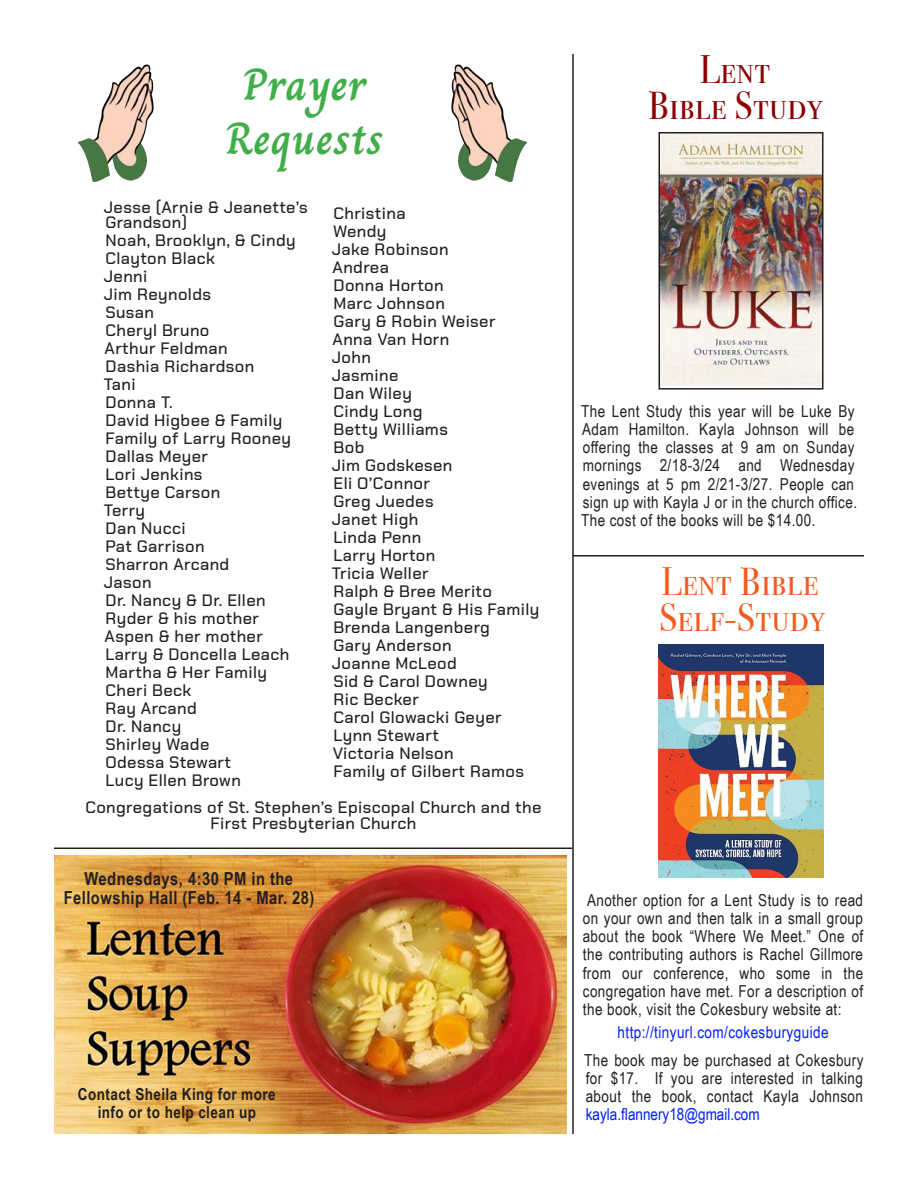
<style>
.page{position:relative;width:918px;height:1188px;background:#fff}
.page>*{position:absolute;margin:0;border:0;box-sizing:border-box;transform-origin:0 0}
.t1{font:700 45px "Charm";letter-spacing:.015em;color:#40ae49}
.t2{font:39.6px "Bodoni Svty Two SCITCTT";letter-spacing:.025em;color:#f45b21;scale:.91 1}
.t3{font:39.6px "Bodoni Svty Two SCITCTT";letter-spacing:.025em;color:#8a0100;scale:.91 1}
.t4{font:700 18px "Arial Narrow";letter-spacing:.025em;color:#231f20}
.t5{font:500 16.5px "Chakra Petch";letter-spacing:.025em;color:#231f20}
.t6{font:16.5px/18.1px "Arial Narrow";letter-spacing:.025em;color:#231f20;text-align:justify}
.t7{font:700 16.5px/18.1px "Arial Narrow";letter-spacing:.025em;color:#231f20;text-align:center}
.t8{font:16.5px "Arial Narrow";letter-spacing:.025em;color:#0020ff}
.s1{color:#0020ff}
</style>
<div class="page">
<hr style="left:572px;top:54px;width:2px;height:1080px;background:#231f20">
<img style="left:452px;top:64px;width:75px;height:118px">
<img style="left:78px;top:64px;width:75px;height:118px">
<hr style="left:54px;top:848px;width:518px;height:1px;background:#231f20">
<hr style="left:573px;top:555px;width:291px;height:1px;background:#231f20">
<img style="left:659px;top:644px;width:165px;height:233px">
<img style="left:661px;top:135px;width:160px;height:251px">
<div style="left:658px;top:132px;width:166px;height:258px;border:2px solid #231f20"></div>
<img style="left:54px;top:855px;width:513px;height:279px">
<p class="t1" style="left:242px;top:58px;width:125px">Prayer</p>
<p class="t1" style="left:225px;top:112px;width:160px">Requests</p>
<p class="t5" style="left:104px;top:198px;width:205px">Jesse (Arnie &amp; Jeanette’s</p>
<p class="t5" style="left:106px;top:213px;width:83px">Grandson)</p>
<p class="t5" style="left:106px;top:231px;width:192px">Noah, Brooklyn, &amp; Cindy</p>
<p class="t5" style="left:106px;top:249px;width:111px">Clayton Black</p>
<p class="t5" style="left:104px;top:267px;width:45px">Jenni</p>
<p class="t5" style="left:104px;top:285px;width:109px">Jim Reynolds</p>
<p class="t5" style="left:105px;top:303px;width:50px">Susan</p>
<p class="t5" style="left:106px;top:321px;width:105px">Cheryl Bruno</p>
<p class="t5" style="left:105px;top:339px;width:125px">Arthur Feldman</p>
<p class="t5" style="left:106px;top:357px;width:150px">Dashia Richardson</p>
<p class="t5" style="left:104px;top:375px;width:33px">Tani</p>
<p class="t5" style="left:106px;top:393px;width:69px">Donna T.</p>
<p class="t5" style="left:106px;top:411px;width:178px">David Higbee &amp; Family</p>
<p class="t5" style="left:106px;top:429px;width:187px">Family of Larry Rooney</p>
<p class="t5" style="left:106px;top:447px;width:104px">Dallas Meyer</p>
<p class="t5" style="left:106px;top:465px;width:99px">Lori Jenkins</p>
<p class="t5" style="left:106px;top:483px;width:116px">Bettye Carson</p>
<p class="t5" style="left:104px;top:501px;width:43px">Terry</p>
<p class="t5" style="left:106px;top:519px;width:82px">Dan Nucci</p>
<p class="t5" style="left:106px;top:537px;width:101px">Pat Garrison</p>
<p class="t5" style="left:105px;top:555px;width:125px">Sharron Arcand</p>
<p class="t5" style="left:104px;top:573px;width:49px">Jason</p>
<p class="t5" style="left:106px;top:591px;width:162px">Dr. Nancy &amp; Dr. Ellen</p>
<p class="t5" style="left:106px;top:609px;width:155px">Ryder &amp; his mother</p>
<p class="t5" style="left:105px;top:627px;width:160px">Aspen &amp; her mother</p>
<p class="t5" style="left:106px;top:645px;width:185px">Larry &amp; Doncella Leach</p>
<p class="t5" style="left:106px;top:663px;width:163px">Martha &amp; Her Family</p>
<p class="t5" style="left:106px;top:681px;width:87px">Cheri Beck</p>
<p class="t5" style="left:106px;top:699px;width:93px">Ray Arcand</p>
<p class="t5" style="left:106px;top:717px;width:77px">Dr. Nancy</p>
<p class="t5" style="left:105px;top:735px;width:105px">Shirley Wade</p>
<p class="t5" style="left:106px;top:753px;width:127px">Odessa Stewart</p>
<p class="t5" style="left:106px;top:771px;width:137px">Lucy Ellen Brown</p>
<p class="t5" style="left:334px;top:204px;width:74px">Christina</p>
<p class="t5" style="left:333px;top:222px;width:55px">Wendy</p>
<p class="t5" style="left:332px;top:240px;width:118px">Jake Robinson</p>
<p class="t5" style="left:333px;top:258px;width:58px">Andrea</p>
<p class="t5" style="left:334px;top:276px;width:112px">Donna Horton</p>
<p class="t5" style="left:334px;top:294px;width:113px">Marc Johnson</p>
<p class="t5" style="left:334px;top:312px;width:164px">Gary &amp; Robin Weiser</p>
<p class="t5" style="left:333px;top:330px;width:118px">Anna Van Horn</p>
<p class="t5" style="left:332px;top:348px;width:41px">John</p>
<p class="t5" style="left:332px;top:366px;width:68px">Jasmine</p>
<p class="t5" style="left:334px;top:384px;width:80px">Dan Wiley</p>
<p class="t5" style="left:334px;top:402px;width:90px">Cindy Long</p>
<p class="t5" style="left:334px;top:420px;width:116px">Betty Williams</p>
<p class="t5" style="left:334px;top:438px;width:32px">Bob</p>
<p class="t5" style="left:332px;top:456px;width:122px">Jim Godskesen</p>
<p class="t5" style="left:334px;top:474px;width:98px">Eli O’Connor</p>
<p class="t5" style="left:334px;top:492px;width:102px">Greg Juedes</p>
<p class="t5" style="left:332px;top:510px;width:88px">Janet High</p>
<p class="t5" style="left:334px;top:528px;width:89px">Linda Penn</p>
<p class="t5" style="left:334px;top:546px;width:103px">Larry Horton</p>
<p class="t5" style="left:332px;top:564px;width:98px">Tricia Weller</p>
<p class="t5" style="left:334px;top:582px;width:160px">Ralph &amp; Bree Merito</p>
<p class="t5" style="left:334px;top:600px;width:207px">Gayle Bryant &amp; His Family</p>
<p class="t5" style="left:334px;top:618px;width:158px">Brenda Langenberg</p>
<p class="t5" style="left:334px;top:636px;width:120px">Gary Anderson</p>
<p class="t5" style="left:332px;top:654px;width:126px">Joanne McLeod</p>
<p class="t5" style="left:333px;top:672px;width:156px">Sid &amp; Carol Downey</p>
<p class="t5" style="left:334px;top:690px;width:87px">Ric Becker</p>
<p class="t5" style="left:334px;top:708px;width:170px">Carol Glowacki Geyer</p>
<p class="t5" style="left:334px;top:726px;width:107px">Lynn Stewart</p>
<p class="t5" style="left:333px;top:744px;width:122px">Victoria Nelson</p>
<p class="t5" style="left:334px;top:762px;width:192px">Family of Gilbert Ramos</p>
<p class="t5" style="left:85px;top:798px;width:458px">Congregations of St. Stephen’s Episcopal Church and the</p>
<p class="t5" style="left:211px;top:814px;width:207px">First Presbyterian Church</p>
<p class="t4" style="left:84px;top:865px;width:210px">Wednesdays, 4:30 PM in the</p>
<p class="t4" style="left:64px;top:884px;width:252px">Fellowship Hall (Feb. 14 - Mar. 28)</p>
<p class="t7" style="left:78px;top:1084px;width:199px">Contact Sheila King for more info or to help clean up</p>
<p class="t3" style="left:700px;top:46px;width:79px">Lent</p>
<p class="t3" style="left:648px;top:82px;width:193px">Bible Study</p>
<p class="t6" style="left:581px;top:402px;width:278px;text-align:left">The Lent Study this year will be Luke By Adam Hamilton. Kayla Johnson will be offering the classes at 9 am on Sunday mornings 2/18-3/24 and Wednesday evenings at 5 pm 2/21-3/27. People can sign up with Kayla J or in the church office.<br>The cost of the books will be $14.00.</p>
<p class="t2" style="left:661px;top:558px;width:174px">Lent Bible</p>
<p class="t2" style="left:659px;top:594px;width:184px">Self-Study</p>
<p class="t6" style="left:583px;top:891px;width:282px">Another option for a Lent Study is to read on your own and then talk in a small group about the book “Where We Meet.” One of the contributing authors is Rachel Gillmore from our conference, who some in the congregation have met. For a description of the book, visit the Cokesbury website at:</p>
<p class="t8" style="left:618px;top:1020px;width:212px">http://tinyurl.com/cokesburyguide</p>
<p class="t6" style="left:584px;top:1050px;width:281px">The book may be purchased at Cokesbury for $17. If you are interested in talking about the book, contact Kayla Johnson <span class="s1">kayla.flannery18@gmail.com</span></p>
</div>
